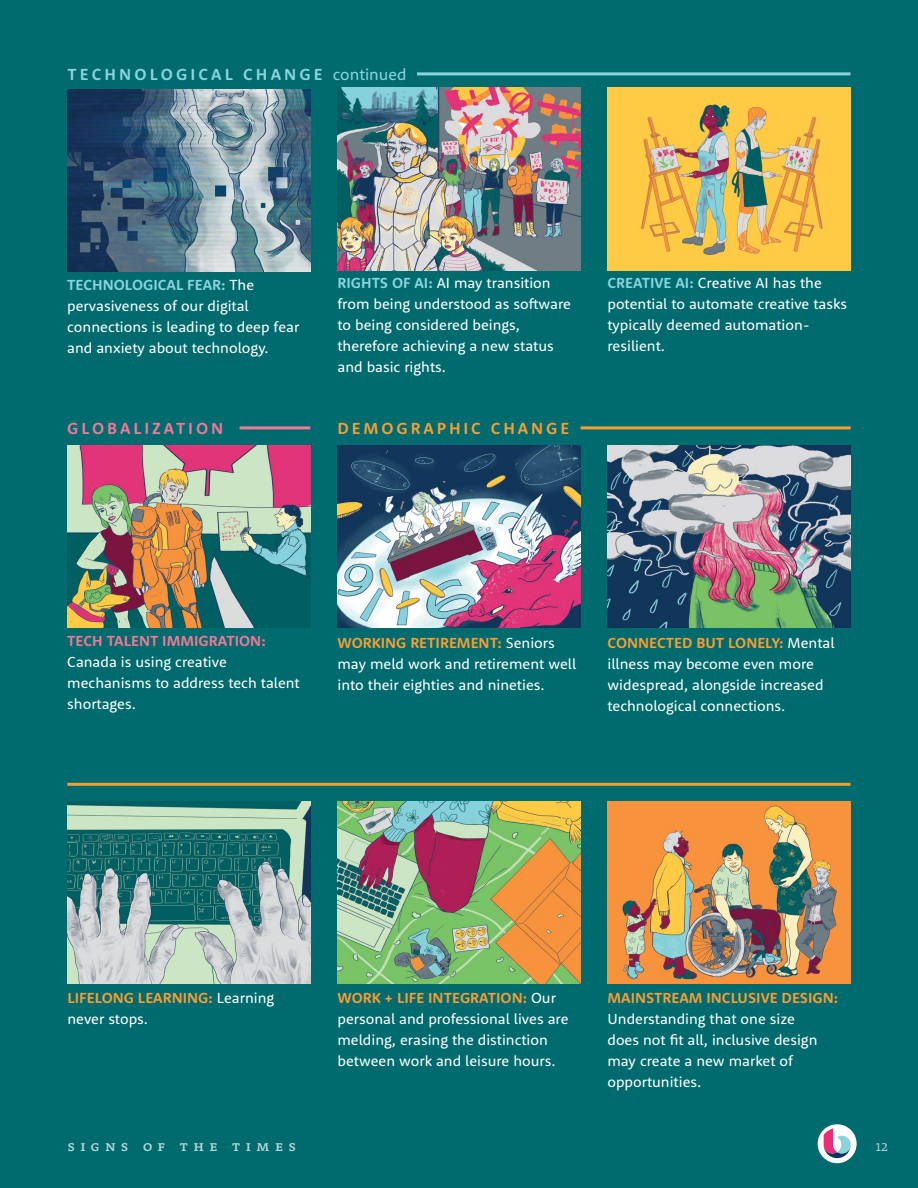
<style>
.page{position:relative;width:918px;height:1188px;background:#006b6e}
.page>*{position:absolute;margin:0;border:0;box-sizing:border-box;transform-origin:0 0}
.t1{font:700 16.5px "Rooney Sans";letter-spacing:.19em;color:#8ad4df}
.t2{font:700 16.5px "Rooney Sans";letter-spacing:.175em;color:#f99d34}
.t3{font:700 16.5px "Rooney Sans";letter-spacing:.175em;color:#f27996}
.t4{font:15px/21px "Rooney Sans";color:#fff}
.t5{font:700 15px "Rooney Sans";color:#f99d34}
.t6{font:700 15px "Rooney Sans";color:#f27996}
.t7{font:500 15px "Rooney Pro";letter-spacing:.345em;color:#b8d5d7}
.t8{font:300 15px "Rooney Pro";color:#b8d5d7}
.s1{font-weight:400}
.s2{font-weight:700;color:#8ad4df}
.s3{font-weight:700;color:#f99d34}
</style>
<div class="page">
<svg style="left:818px;top:1124px;width:39px;height:39px"></svg>
<svg style="left:824px;top:1129px;width:27px;height:29px"></svg>
<img style="left:338px;top:88px;width:242px;height:182px">
<img style="left:608px;top:88px;width:242px;height:182px">
<img style="left:67px;top:445px;width:243px;height:183px">
<img style="left:338px;top:445px;width:242px;height:183px">
<img style="left:608px;top:445px;width:242px;height:183px">
<img style="left:67px;top:801px;width:243px;height:183px">
<img style="left:338px;top:801px;width:242px;height:183px">
<img style="left:607px;top:801px;width:243px;height:183px">
<hr style="left:580px;top:426px;width:271px;height:3px;background:#f99d34">
<hr style="left:67px;top:783px;width:784px;height:3px;background:#f99d34">
<hr style="left:417px;top:72px;width:433px;height:3px;background:#8ad4df">
<hr style="left:240px;top:426px;width:70px;height:3px;background:#f27996">
<img style="left:67px;top:90px;width:243px;height:182px">
<p class="t1" style="left:68px;top:64px;width:340px">TECHNOLOGICAL CHANGE <span class="s1">continued</span></p>
<p class="t4" style="left:67px;top:273px;width:234px"><span class="s2">TECHNOLOGICAL FEAR:</span> The pervasiveness of our digital connections is leading to deep fear and anxiety about technology.</p>
<p class="t3" style="left:67px;top:417px;width:157px">GLOBALIZATION</p>
<p class="t4" style="left:338px;top:272px;width:235px"><span class="s2">RIGHTS OF AI:</span> AI may transition from being understood as software to being considered beings, therefore achieving a new status and basic rights.</p>
<p class="t4" style="left:608px;top:272px;width:241px"><span class="s2">CREATIVE AI:</span> Creative AI has the potential to automate creative tasks typically deemed automation&shy;resilient.</p>
<p class="t2" style="left:338px;top:417px;width:233px">DEMOGRAPHIC CHANGE</p>
<p class="t6" style="left:67px;top:631px;width:200px">TECH TALENT IMMIGRATION:</p>
<p class="t4" style="left:67px;top:651px;width:234px">Canada is using creative mechanisms to address tech talent shortages.</p>
<p class="t4" style="left:338px;top:632px;width:240px"><span class="s3">WORKING RETIREMENT:</span> Seniors may meld work and retirement well into their eighties and nineties.</p>
<p class="t4" style="left:608px;top:632px;width:229px"><span class="s3">CONNECTED BUT LONELY:</span> Mental illness may become even more widespread, alongside increased technological connections.</p>
<p class="t4" style="left:67px;top:987px;width:208px"><span class="s3">LIFELONG LEARNING:</span> Learning never stops.</p>
<p class="t4" style="left:338px;top:987px;width:233px"><span class="s3">WORK + LIFE INTEGRATION:</span> Our personal and professional lives are melding, erasing the distinction between work and leisure hours.</p>
<p class="t5" style="left:607px;top:988px;width:232px">MAINSTREAM INCLUSIVE DESIGN:</p>
<p class="t4" style="left:607px;top:1008px;width:211px">Understanding that one size does not fit all, inclusive design may create a new market of opportunities.</p>
<p class="t7" style="left:68px;top:1136px;width:230px">SIGNS OF THE TIMES</p>
<p class="t8" style="left:876px;top:1136px;width:14px">12</p>
</div>
